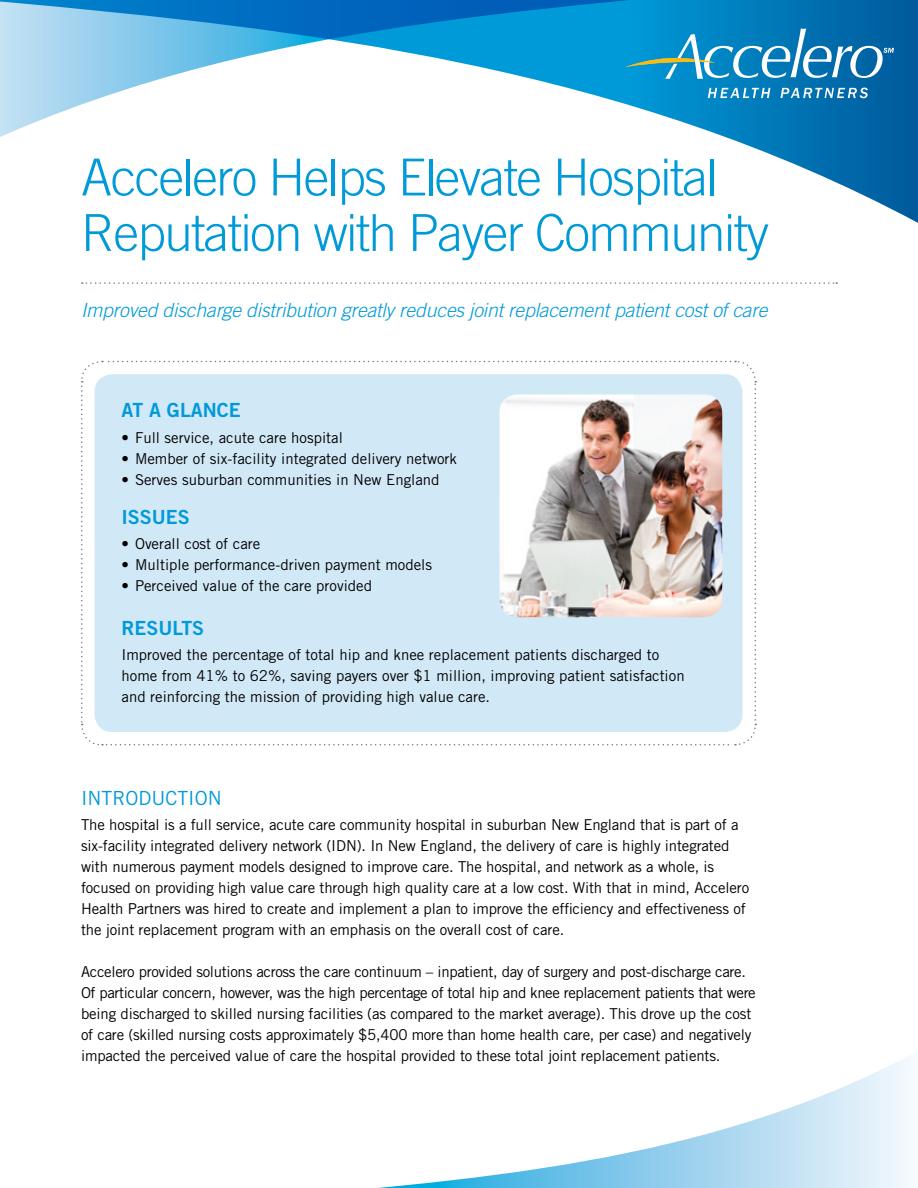
<style>
.page{position:relative;width:918px;height:1188px;background:#fff}
.page>*{position:absolute;margin:0;border:0;box-sizing:border-box;transform-origin:0 0}
.t1{font:300 51px/55.5px "Trade Gothic";letter-spacing:-.03em;color:#009ad9}
.t2{font:italic 300 19.5px "Trade Gothic";letter-spacing:-.01em;color:#009ad9}
.t3{font:19.5px "Trade Gothic Bold Two";color:#009ad9}
.t4{font:19.5px "Trade Gothic";color:#009ad9}
.t5{font:15px/21px "Trade Gothic";letter-spacing:-.01em;color:#000}
</style>
<div class="page">
<svg style="left:771px;top:0;width:147px;height:223px"></svg>
<svg style="left:378px;top:1054px;width:535px;height:134px"></svg>
<svg style="left:0;top:0;width:771px;height:155px"></svg>
<svg style="left:82px;top:282px;width:755px;height:2px"></svg>
<svg style="left:81px;top:360px;width:676px;height:386px"></svg>
<div style="left:94px;top:374px;width:648px;height:358px;background:#d1e8f6;border-radius:18px"></div>
<img style="left:500px;top:394px;width:222px;height:223px">
<svg style="left:708px;top:88px;width:62px;height:10px"></svg>
<svg style="left:781px;top:88px;width:87px;height:10px"></svg>
<svg style="left:625px;top:29px;width:269px;height:50px;background:#2e92c3"></svg>
<h1 class="t1" style="left:81px;top:149px;width:690px">Accelero Helps Elevate Hospital<br>Reputation with Payer Community</h1>
<h2 class="t2" style="left:81px;top:298px;width:688px">Improved discharge distribution greatly reduces joint replacement patient cost of care</h2>
<h2 class="t3" style="left:122px;top:398px;width:121px">AT A GLANCE</h2>
<p class="t5" style="left:122px;top:427px;width:223px">• Full service, acute care hospital</p>
<p class="t5" style="left:122px;top:448px;width:337px">• Member of six-facility integrated delivery network</p>
<p class="t5" style="left:122px;top:469px;width:320px">• Serves suburban communities in New England</p>
<h2 class="t3" style="left:122px;top:504px;width:70px">ISSUES</h2>
<p class="t5" style="left:122px;top:533px;width:140px">• Overall cost of care</p>
<p class="t5" style="left:122px;top:554px;width:312px">• Multiple performance-driven payment models</p>
<p class="t5" style="left:122px;top:575px;width:252px">• Perceived value of the care provided</p>
<h2 class="t3" style="left:122px;top:615px;width:84px">RESULTS</h2>
<p class="t5" style="left:122px;top:644px;width:565px">Improved the percentage of total hip and knee replacement patients discharged to home from 41% to 62%, saving payers over $1 million, improving patient satisfaction and reinforcing the mission of providing high value care.</p>
<h2 class="t4" style="left:81px;top:786px;width:142px">INTRODUCTION</h2>
<p class="t5" style="left:81px;top:814px;width:670px">The hospital is a full service, acute care community hospital in suburban New England that is part of a six-facility integrated delivery network (IDN). In New England, the delivery of care is highly integrated with numerous payment models designed to improve care. The hospital, and network as a whole, is focused on providing high value care through high quality care at a low cost. With that in mind, Accelero Health Partners was hired to create and implement a plan to improve the efficiency and effectiveness of the joint replacement program with an emphasis on the overall cost of care.</p>
<p class="t5" style="left:81px;top:961px;width:676px">Accelero provided solutions across the care continuum – inpatient, day of surgery and post-discharge care.<br>Of particular concern, however, was the high percentage of total hip and knee replacement patients that were being discharged to skilled nursing facilities (as compared to the market average). This drove up the cost of care (skilled nursing costs approximately $5,400 more than home health care, per case) and negatively impacted the perceived value of care the hospital provided to these total joint replacement patients.</p>
</div>
